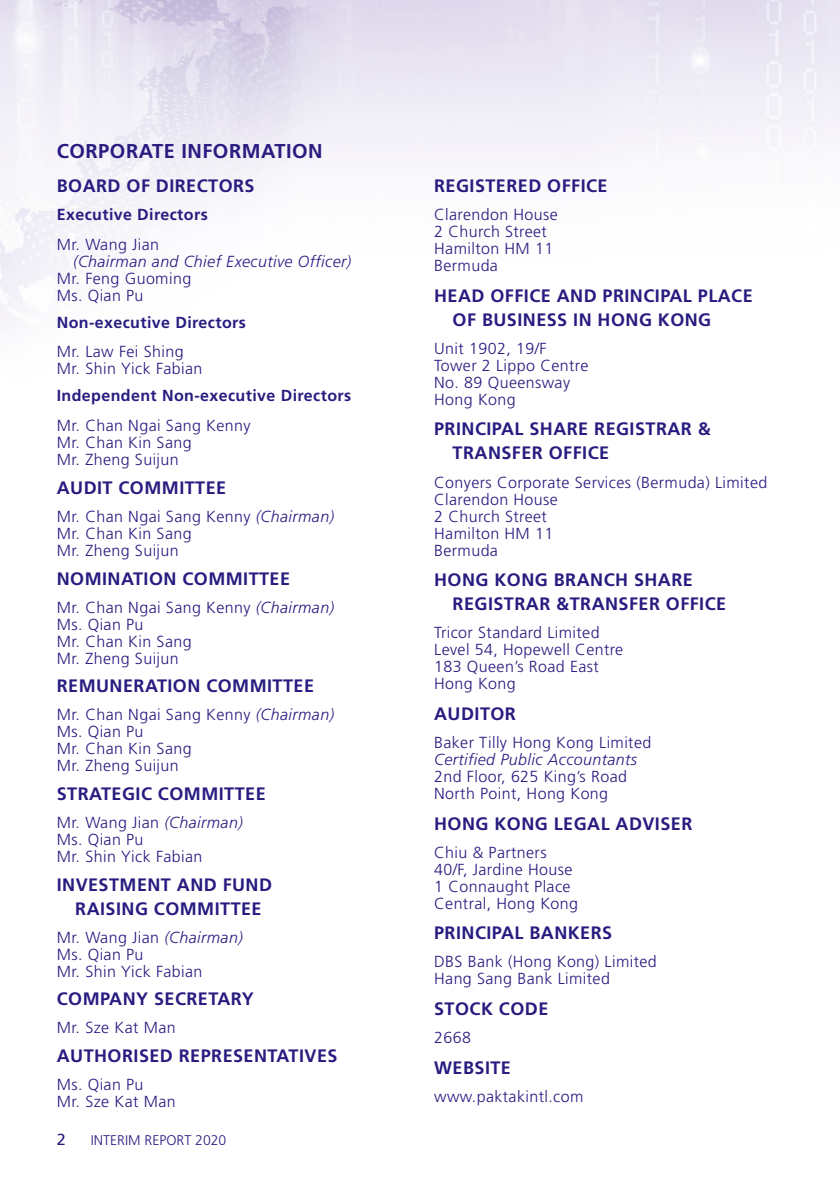
<style>
.page{position:relative;width:840px;height:1191px;background:#fff}
.page>*{position:absolute;margin:0;border:0;box-sizing:border-box;transform-origin:0 0}
.t1{font:700 20px "Frutiger LT Std";letter-spacing:.025em;color:#281c80}
.t2{font:700 18px/24px "Frutiger LT Std";letter-spacing:.025em;color:#281c80}
.t3{font:300 16px/17px "Frutiger LT Std";letter-spacing:.025em;color:#281c80}
.t4{font:700 16px "Frutiger LT Std";letter-spacing:.025em;color:#281c80}
.t5{font:italic 300 16px "Frutiger LT Std";letter-spacing:.025em;color:#281c80}
.t6{font:16px "Frutiger LT Std";color:#281c80}
.t7{font:300 14px "Frutiger LT Std";color:#281c80}
.s1{font-style:italic}
</style>
<div class="page">
<img style="left:0;top:0;width:416px;height:357px">
<p class="t1" style="left:57px;top:140px;width:267px">CORPORATE INFORMATION</p>
<p class="t2" style="left:57px;top:174px;width:199px">BOARD OF DIRECTORS</p>
<p class="t4" style="left:57px;top:205px;width:152px">Executive Directors</p>
<p class="t3" style="left:57px;top:236px;width:104px">Mr. Wang Jian</p>
<p class="t5" style="left:73px;top:252px;width:279px">(Chairman and Chief Executive Officer)</p>
<p class="t3" style="left:57px;top:270px;width:136px">Mr. Feng Guoming<br>Ms. Qian Pu</p>
<p class="t4" style="left:57px;top:313px;width:190px">Non-executive Directors</p>
<p class="t3" style="left:57px;top:344px;width:147px">Mr. Law Fei Shing<br>Mr. Shin Yick Fabian</p>
<p class="t4" style="left:57px;top:386px;width:296px">Independent Non-executive Directors</p>
<p class="t3" style="left:57px;top:417px;width:195px">Mr. Chan Ngai Sang Kenny<br>Mr. Chan Kin Sang<br>Mr. Zheng Suijun</p>
<p class="t2" style="left:57px;top:476px;width:171px">AUDIT COMMITTEE</p>
<p class="t3" style="left:57px;top:508px;width:279px">Mr. Chan Ngai Sang Kenny <span class="s1">(Chairman)<br></span>Mr. Chan Kin Sang<br>Mr. Zheng Suijun</p>
<p class="t2" style="left:57px;top:566px;width:235px">NOMINATION COMMITTEE</p>
<p class="t3" style="left:57px;top:599px;width:279px">Mr. Chan Ngai Sang Kenny <span class="s1">(Chairman)<br></span>Ms. Qian Pu<br>Mr. Chan Kin Sang<br>Mr. Zheng Suijun</p>
<p class="t2" style="left:57px;top:674px;width:259px">REMUNERATION COMMITTEE</p>
<p class="t3" style="left:57px;top:706px;width:279px">Mr. Chan Ngai Sang Kenny <span class="s1">(Chairman)<br></span>Ms. Qian Pu<br>Mr. Chan Kin Sang<br>Mr. Zheng Suijun</p>
<p class="t2" style="left:57px;top:782px;width:210px">STRATEGIC COMMITTEE</p>
<p class="t3" style="left:57px;top:814px;width:187px">Mr. Wang Jian <span class="s1">(Chairman)<br></span>Ms. Qian Pu<br>Mr. Shin Yick Fabian</p>
<p class="t2" style="left:57px;top:872px;width:217px;text-align:center">INVESTMENT AND FUND<br>RAISING COMMITTEE</p>
<p class="t3" style="left:57px;top:929px;width:187px">Mr. Wang Jian <span class="s1">(Chairman)<br></span>Ms. Qian Pu<br>Mr. Shin Yick Fabian</p>
<p class="t2" style="left:57px;top:987px;width:198px">COMPANY SECRETARY</p>
<p class="t3" style="left:57px;top:1019px;width:120px">Mr. Sze Kat Man</p>
<p class="t2" style="left:57px;top:1044px;width:282px">AUTHORISED REPRESENTATIVES</p>
<p class="t3" style="left:57px;top:1076px;width:120px">Ms. Qian Pu<br>Mr. Sze Kat Man</p>
<p class="t6" style="left:57px;top:1130px;width:10px">2</p>
<p class="t7" style="left:91px;top:1131px;width:137px">INTERIM REPORT 2020</p>
<p class="t2" style="left:434px;top:174px;width:175px">REGISTERED OFFICE</p>
<p class="t3" style="left:434px;top:206px;width:125px">Clarendon House<br>2 Church Street<br>Hamilton HM 11<br>Bermuda</p>
<p class="t2" style="left:452px;top:283px;width:301px;text-indent:-18px">HEAD OFFICE AND PRINCIPAL PLACE<br>OF BUSINESS IN HONG KONG</p>
<p class="t3" style="left:434px;top:340px;width:156px">Unit 1902, 19/F<br>Tower 2 Lippo Centre<br>No. 89 Queensway<br>Hong Kong</p>
<p class="t2" style="left:452px;top:417px;width:259px;text-indent:-18px">PRINCIPAL SHARE REGISTRAR &amp;<br>TRANSFER OFFICE</p>
<p class="t3" style="left:434px;top:474px;width:334px">Conyers Corporate Services (Bermuda) Limited<br>Clarendon House<br>2 Church Street<br>Hamilton HM 11<br>Bermuda</p>
<p class="t2" style="left:452px;top:568px;width:275px;text-indent:-18px">HONG KONG BRANCH SHARE<br>REGISTRAR &amp;TRANSFER OFFICE</p>
<p class="t3" style="left:434px;top:624px;width:190px">Tricor Standard Limited<br>Level 54, Hopewell Centre<br>183 Queen’s Road East<br>Hong Kong</p>
<p class="t2" style="left:434px;top:702px;width:83px">AUDITOR</p>
<p class="t3" style="left:434px;top:734px;width:218px">Baker Tilly Hong Kong Limited</p>
<p class="t5" style="left:434px;top:750px;width:204px">Certified Public Accountants</p>
<p class="t3" style="left:434px;top:768px;width:194px">2nd Floor, 625 King’s Road<br>North Point, Hong Kong</p>
<p class="t2" style="left:434px;top:811px;width:259px">HONG KONG LEGAL ADVISER</p>
<p class="t3" style="left:434px;top:844px;width:145px">Chiu &amp; Partners<br>40/F, Jardine House<br>1 Connaught Place<br>Central, Hong Kong</p>
<p class="t2" style="left:434px;top:921px;width:179px">PRINCIPAL BANKERS</p>
<p class="t3" style="left:434px;top:953px;width:224px">DBS Bank (Hong Kong) Limited<br>Hang Sang Bank Limited</p>
<p class="t2" style="left:434px;top:997px;width:116px">STOCK CODE</p>
<p class="t3" style="left:434px;top:1029px;width:38px">2668</p>
<p class="t2" style="left:434px;top:1055px;width:78px">WEBSITE</p>
<p class="t3" style="left:434px;top:1088px;width:151px">www.paktakintl.com</p>
</div>
